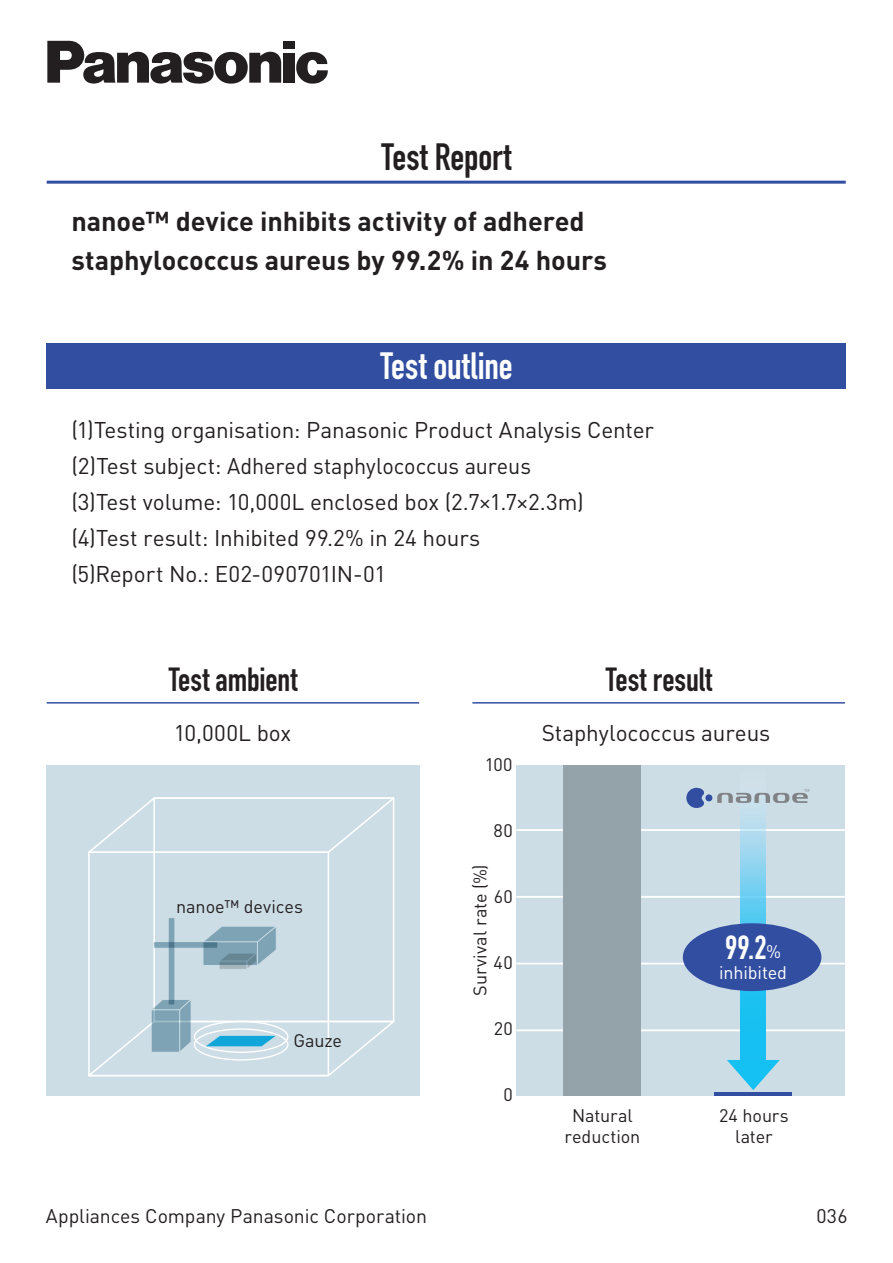
<style>
.page{position:relative;width:893px;height:1263px;background:#fff}
.page>*{position:absolute;margin:0;border:0;box-sizing:border-box;transform-origin:0 0}
.t1{font:700 37.5px "DIN Condensed";color:#fff}
.t2{font:700 37.5px "DIN Condensed";letter-spacing:-.005em;color:#231f20}
.t3{font:700 33px "DIN Condensed";letter-spacing:-.005em;color:#231f20}
.t4{font:700 33px "DIN Condensed";color:#fff}
.t5{font:700 27px/38.5px "DINOT";letter-spacing:-.005em;color:#231f20}
.t6{font:22.5px/36px "DINOT";letter-spacing:-.005em;color:#231f20}
.t7{font:19.5px "DINOT";letter-spacing:-.005em;color:#231f20}
.t8{font:18px/21px "DINOT";letter-spacing:-.005em;color:#231f20;text-align:center}
.t9{font:18px "DINOT";letter-spacing:-.005em;color:#fff}
.s1{font-family:"DINOT";font-weight:400;font-size:18px}
</style>
<div class="page">
<div style="left:47px;top:344px;width:799px;height:45px;background:#324ea1"></div>
<div style="left:516px;top:765px;width:329px;height:330px;background:#cddde6"></div>
<hr style="left:516px;top:829px;width:329px;height:2px;background:#fff">
<hr style="left:516px;top:896px;width:329px;height:2px;background:#fff">
<hr style="left:516px;top:963px;width:329px;height:1px;background:#fff">
<hr style="left:516px;top:1029px;width:329px;height:2px;background:#fff">
<div style="left:46px;top:765px;width:373px;height:330px;background:#cddde6"></div>
<svg style="left:89px;top:798px;width:306px;height:56px"></svg>
<div style="left:88px;top:851px;width:241px;height:225px;border:2px solid #fff"></div>
<div style="left:153px;top:797px;width:241px;height:225px;border:2px solid #fff"></div>
<hr style="left:47px;top:181px;width:799px;height:3px;background:#324ea1">
<hr style="left:47px;top:702px;width:372px;height:2px;background:#324ea1">
<hr style="left:472px;top:702px;width:373px;height:2px;background:#324ea1">
<div style="left:563px;top:765px;width:78px;height:330px;background:#94a2aa"></div>
<hr style="left:714px;top:1092px;width:78px;height:3px;background:#324ea1">
<svg style="left:741px;top:814px;width:25px;height:246px;background:#5eccf0"></svg>
<svg style="left:727px;top:1060px;width:53px;height:30px"></svg>
<div style="left:683px;top:923px;width:138px;height:68px;background:#324ea1;border-radius:50%"></div>
<svg style="left:47px;top:41px;width:234px;height:43px"></svg>
<div style="left:283px;top:53px;width:12px;height:30px;background:#231f20"></div>
<div style="left:283px;top:41px;width:12px;height:8px;background:#231f20"></div>
<svg style="left:296px;top:52px;width:32px;height:32px"></svg>
<div style="left:153px;top:941px;width:65px;height:8px;background:#7ea3b5;border:1px solid #fff"></div>
<svg style="left:168px;top:918px;width:7px;height:80px"></svg>
<svg style="left:88px;top:998px;width:307px;height:79px"></svg>
<svg style="left:202px;top:926px;width:74px;height:43px"></svg>
<div style="left:705px;top:794px;width:7px;height:7px;background:#324ea1;border-radius:50%"></div>
<svg style="left:686px;top:788px;width:18px;height:20px"></svg>
<svg style="left:717px;top:789px;width:92px;height:14px"></svg>
<h1 class="t2" style="left:382px;top:131px;width:131px">Test Report</h1>
<p class="t5" style="left:71px;top:202px;width:537px">nanoe™ device inhibits activity of adhered staphylococcus aureus by 99.2% in 24 hours</p>
<h1 class="t1" style="left:380px;top:340px;width:134px">Test outline</h1>
<p class="t6" style="left:71px;top:411px;width:584px">(1)Testing organisation: Panasonic Product Analysis Center (2)Test subject: Adhered staphylococcus aureus<br>(3)Test volume: 10,000L enclosed box (2.7×1.7×2.3m) (4)Test result: Inhibited 99.2% in 24 hours<br>(5)Report No.: E02-090701IN-01</p>
<h2 class="t3" style="left:169px;top:657px;width:130px">Test ambient</h2>
<h2 class="t3" style="left:606px;top:657px;width:108px">Test result</h2>
<p class="t6" style="left:174px;top:715px;width:119px">10,000L box</p>
<p class="t6" style="left:542px;top:715px;width:230px">Staphylococcus aureus</p>
<p class="t8" style="left:485px;top:754px;width:29px">100</p>
<p class="t8" style="left:176px;top:895px;width:128px">nanoe™ devices</p>
<p class="t8" style="left:293px;top:1029px;width:50px">Gauze</p>
<p class="t8" style="left:494px;top:820px;width:21px">80</p>
<p class="t8" style="left:469px;top:996px;width:133px;rotate:-90deg">Survival rate (%)</p>
<p class="t8" style="left:494px;top:886px;width:21px">60</p>
<p class="t8" style="left:493px;top:952px;width:21px">40</p>
<p class="t8" style="left:494px;top:1018px;width:21px">20</p>
<p class="t8" style="left:503px;top:1084px;width:11px">0</p>
<p class="t8" style="left:564px;top:1104px;width:77px">Natural reduction</p>
<h2 class="t4" style="left:725px;top:925px;width:57px">99.2<span class="s1">%</span></h2>
<p class="t9" style="left:719px;top:962px;width:70px">inhibited</p>
<p class="t8" style="left:719px;top:1104px;width:71px">24 hours later</p>
<p class="t7" style="left:46px;top:1204px;width:383px">Appliances Company Panasonic Corporation</p>
<p class="t7" style="left:816px;top:1204px;width:33px">036</p>
</div>
